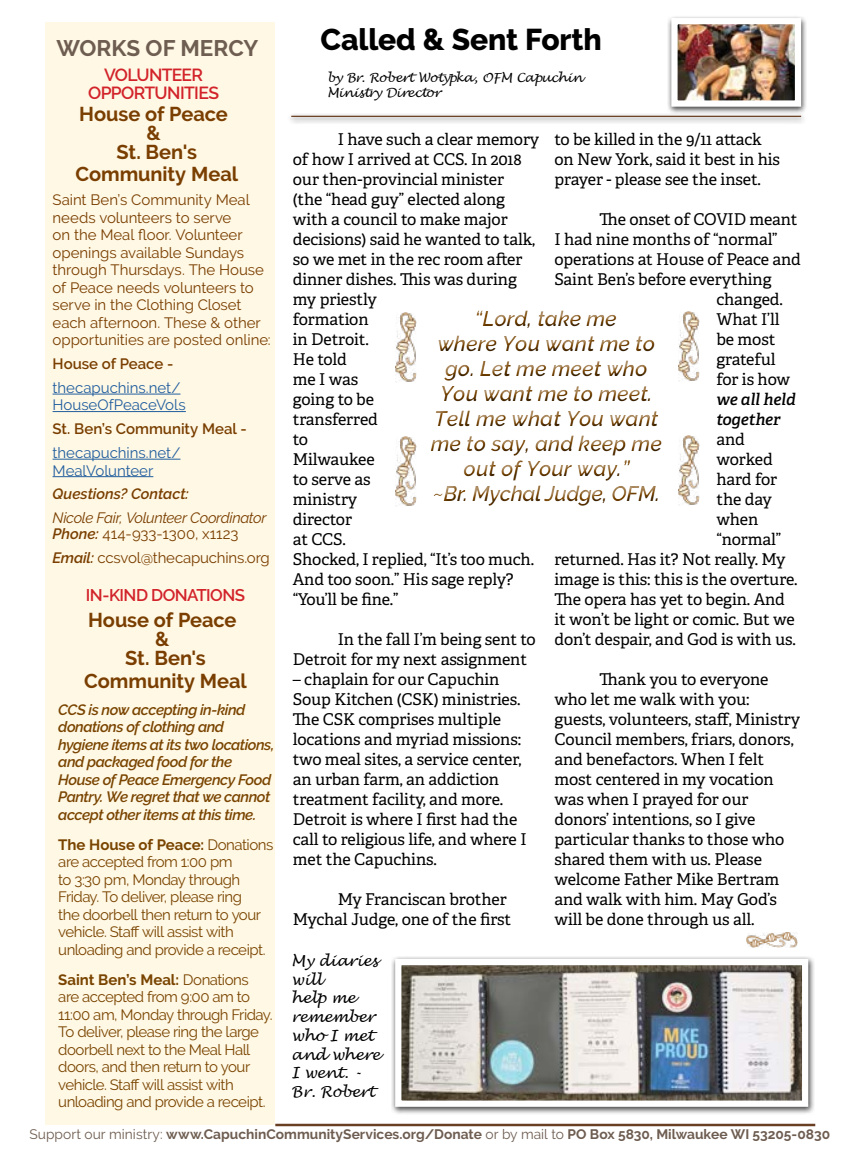
<style>
.page{position:relative;width:855px;height:1170px;background:#fff}
.page>*{position:absolute;margin:0;border:0;box-sizing:border-box;transform-origin:0 0}
.Story_Head{font:800 30px "Raleway";letter-spacing:-.005em;color:#000}
.t1{font:700 22.5px "Raleway";color:#6e5d51}
.t2{font:italic 600 21.25px/25px "Raleway";color:#794400;text-align:center}
.Body_Copy{font:700 20px/22.5px "Raleway";letter-spacing:-.005em;color:#793e00;text-align:center}
.Subhead{font:600 17.5px/17.5px "Raleway";letter-spacing:-.04em;color:#d2232a;text-align:center}
.Subhead-2{font:600 16.88px "Raleway";letter-spacing:-.035em;color:#d2232a}
.t3{font:16.25px/20px "Adelle";letter-spacing:-.005em;color:#000}
.t4{font:italic 600 16.25px "Adelle";letter-spacing:-.005em;color:#000}
.Body_Copy-2{font:15px/17.5px "Raleway";letter-spacing:-.035em;color:#794400}
.Body_Copy-3{font:15px/17.5px "Raleway";letter-spacing:-.005em;color:#793e00}
.Body_Copy-4{font:italic 600 15px/17.5px "Raleway";letter-spacing:-.03em;color:#794400}
.Body_Copy-5{font:15px/17.5px "Raleway";letter-spacing:-.005em;color:#215e9e}
.t5{font:italic 15px/18.8px "Lucida Handwriting";letter-spacing:-.01em;color:#000}
.Body_Copy-6{font:600 15px "Raleway";color:#793e00}
.Body_Copy-7{font:italic 15px "Raleway";letter-spacing:-.025em;color:#793e00}
.Body_Copy-8{font:italic 600 15px "Raleway";letter-spacing:-.005em;color:#793e00}
.Body_Copy-9{font:700 13.75px "Raleway";color:#6e5d51}
.Body_Copy-10{font:italic 12.5px/15px "Lucida Handwriting";letter-spacing:-.02em;color:#000}
.s1{font-weight:600;font-style:italic}
.s2{font-weight:700}
.s3{font-weight:400}
</style>
<div class="page">
<div style="left:45px;top:22px;width:230px;height:1103px;background:#fff8e5"></div>
<hr style="left:275px;top:1124px;width:540px;height:2px;background:#693f24">
<hr style="left:53px;top:394px;width:127px;height:1px;background:#215e9e">
<hr style="left:53px;top:411px;width:133px;height:1px;background:#215e9e">
<hr style="left:53px;top:459px;width:127px;height:1px;background:#215e9e">
<hr style="left:53px;top:476px;width:100px;height:1px;background:#215e9e">
<div style="left:667px;top:15px;width:140px;height:99px;background:#000;opacity:.75"></div>
<img style="left:678px;top:25px;width:116px;height:75px">
<div style="left:671px;top:18px;width:130px;height:89px;border:6px solid #fff"></div>
<div style="left:391px;top:956px;width:424px;height:159px;background:#000;opacity:.75"></div>
<img style="left:402px;top:966px;width:399px;height:134px">
<div style="left:395px;top:959px;width:413px;height:148px;border:6px solid #fff"></div>
<img style="left:747px;top:932px;width:50px;height:15px">
<div style="left:287px;top:113px;width:520px;height:12px;background:#000;opacity:.75"></div>
<hr style="left:291px;top:116px;width:510px;height:1px;background:#693f24">
<div style="left:424px;top:305px;width:247px;height:210px;background:#000;opacity:.75"></div>
<img style="left:395px;top:436px;width:21px;height:71px">
<img style="left:395px;top:312px;width:21px;height:70px">
<img style="left:679px;top:435px;width:21px;height:71px">
<img style="left:679px;top:311px;width:21px;height:70px">
<p class="t1" style="left:56px;top:35px;width:204px">WORKS OF MERCY</p>
<p class="Subhead" style="left:88px;top:66px;width:133px">VOLUNTEER<br>OPPORTUNITIES</p>
<p class="Body_Copy" style="left:79px;top:103px;width:150px">House of Peace</p>
<p class="Body_Copy" style="left:146px;top:122px;width:16px">&amp;</p>
<p class="Body_Copy" style="left:75px;top:141px;width:164px">St. Ben's<br>Community Meal</p>
<p class="Body_Copy-3" style="left:53px;top:191px;width:220px">Saint Ben’s Community Meal needs volunteers to serve<br>on the Meal floor. Volunteer openings available Sundays through Thursdays. The House of Peace needs volunteers to serve in the Clothing Closet each afternoon. These &amp; other opportunities are posted online:</p>
<p class="Body_Copy-6" style="left:53px;top:355px;width:122px">House of Peace -</p>
<p class="Body_Copy-5" style="left:53px;top:379px;width:135px">thecapuchins.net/<br>HouseOfPeaceVols</p>
<p class="Body_Copy-6" style="left:53px;top:420px;width:196px">St. Ben’s Community Meal -</p>
<p class="Body_Copy-5" style="left:53px;top:444px;width:129px">thecapuchins.net/<br>MealVolunteer</p>
<p class="Body_Copy-8" style="left:53px;top:485px;width:138px">Questions? Contact:</p>
<p class="Body_Copy-7" style="left:53px;top:509px;width:215px">Nicole Fair, Volunteer Coordinator</p>
<p class="Body_Copy-3" style="left:53px;top:525px;width:187px"><span class="s1">Phone:</span> 414-933-1300, x1123</p>
<p class="Body_Copy-3" style="left:53px;top:549px;width:219px"><span class="s1">Email:</span> ccsvol@thecapuchins.org</p>
<p class="Subhead-2" style="left:86px;top:585px;width:161px">IN-KIND DONATIONS</p>
<p class="Body_Copy" style="left:88px;top:609px;width:150px">House of Peace</p>
<p class="Body_Copy" style="left:155px;top:628px;width:16px">&amp;</p>
<p class="Body_Copy" style="left:84px;top:647px;width:164px">St. Ben's<br>Community Meal</p>
<p class="Body_Copy-4" style="left:58px;top:701px;width:218px">CCS is now accepting in-kind donations of clothing and hygiene items at its two locations, and packaged food for the<br>House of Peace Emergency Food<br>Pantry. We regret that we cannot accept other items at this time.</p>
<p class="Body_Copy-2" style="left:58px;top:836px;width:217px"><span class="s2">The House of Peace:</span> Donations are accepted from 1:00 pm<br>to 3:30 pm, Monday through<br>Friday. To deliver, please ring<br>the doorbell then return to your vehicle. Staff will assist with unloading and provide a receipt.</p>
<p class="Body_Copy-2" style="left:58px;top:971px;width:216px"><span class="s2">Saint Ben’s Meal:</span> Donations are accepted from 9:00 am to<br>11:00 am, Monday through Friday.<br>To deliver, please ring the large doorbell next to the Meal Hall doors, and then return to your vehicle. Staff will assist with unloading and provide a receipt.</p>
<p class="Story_Head" style="left:320px;top:23px;width:283px">Called &amp; Sent Forth</p>
<p class="Body_Copy-10" style="left:327px;top:70px;width:257px">by Br. Robert Wotypka, OFM Capuchin<br>Ministry Director</p>
<p class="t3" style="left:293px;top:130px;width:248px;text-indent:45px">I have such a clear memory of how I arrived at CCS. In 2018 our then-provincial minister<br>(the “head guy” elected along with a council to make major decisions) said he wanted to talk, so we met in the rec room after dinner dishes. This was during my priestly<br>formation<br>in Detroit.<br>He told<br>me I was<br>going to be<br>transferred<br>to<br>Milwaukee<br>to serve as<br>ministry<br>director<br>at CCS.<br>Shocked, I replied, “It’s too much.<br>And too soon.” His sage reply? “You’ll be fine.”</p>
<p class="t3" style="left:293px;top:630px;width:245px;text-indent:45px">In the fall I’m being sent to<br>Detroit for my next assignment</p>
<p class="t3" style="left:293px;top:670px;width:235px">– chaplain for our Capuchin<br>Soup Kitchen (CSK) ministries.<br>The CSK comprises multiple locations and myriad missions: two meal sites, a service center, an urban farm, an addiction treatment facility, and more.<br>Detroit is where I first had the call to religious life, and where I met the Capuchins.</p>
<p class="t3" style="left:293px;top:890px;width:220px;text-align:right">My Franciscan brother<br>Mychal Judge, one of the first</p>
<p class="t3" style="left:554px;top:130px;width:227px">to be killed in the 9/11 attack on New York, said it best in his prayer - please see the inset.</p>
<p class="t3" style="left:599px;top:210px;width:200px">The onset of COVID meant</p>
<p class="t3" style="left:554px;top:230px;width:225px">I had nine months of “normal”</p>
<p class="t3" style="left:554px;top:250px;width:248px">operations at House of Peace and</p>
<p class="t3" style="left:554px;top:270px;width:219px">Saint Ben’s before everything</p>
<p class="t3" style="left:716px;top:290px;width:68px">changed.</p>
<p class="t3" style="left:716px;top:310px;width:65px">What I’ll</p>
<p class="t3" style="left:716px;top:330px;width:61px">be most</p>
<p class="t3" style="left:716px;top:350px;width:61px">grateful</p>
<p class="t3" style="left:716px;top:370px;width:75px">for is how</p>
<p class="t4" style="left:716px;top:390px;width:81px">we all held</p>
<p class="t4" style="left:716px;top:410px;width:66px">together</p>
<p class="t3" style="left:716px;top:430px;width:30px">and</p>
<p class="t3" style="left:716px;top:450px;width:58px">worked</p>
<p class="t3" style="left:716px;top:470px;width:62px">hard for</p>
<p class="t3" style="left:716px;top:490px;width:57px">the day</p>
<p class="t3" style="left:716px;top:510px;width:43px">when</p>
<p class="t3" style="left:716px;top:530px;width:66px">“normal”</p>
<p class="t3" style="left:554px;top:550px;width:233px">returned. Has it? Not really. My</p>
<p class="t3" style="left:554px;top:570px;width:245px">image is this: this is the overture.</p>
<p class="t3" style="left:554px;top:590px;width:232px">The opera has yet to begin. And</p>
<p class="t3" style="left:554px;top:610px;width:242px">it won’t be light or comic. But we</p>
<p class="t3" style="left:554px;top:630px;width:243px">don’t despair, and God is with us.</p>
<p class="t3" style="left:554px;top:670px;width:247px;text-indent:45px">Thank you to everyone who let me walk with you: guests, volunteers, staff, Ministry<br>Council members, friars, donors, and benefactors. When I felt most centered in my vocation was when I prayed for our donors’ intentions, so I give particular thanks to those who shared them with us. Please welcome Father Mike Bertram and walk with him. May God’s will be done through us all.</p>
<h3 class="t2" style="left:431px;top:306px;width:233px">“Lord, take me<br>where You want me to go. Let me meet who<br>You want me to meet.<br>Tell me what You want me to say, and keep me out of Your way.”<br>~Br. Mychal Judge, OFM.</h3>
<p class="t5" style="left:291px;top:952px;width:91px">My diaries will<br>help me remember who I met and where<br>I went. -<br>Br. Robert</p>
<p class="Body_Copy-9" style="left:30px;top:1126px;width:802px"><span class="s3">Support our ministry:</span> www.CapuchinCommunityServices.org/Donate <span class="s3">or by mail to</span> PO Box 5830, Milwaukee WI 53205-0830</p>
</div>
